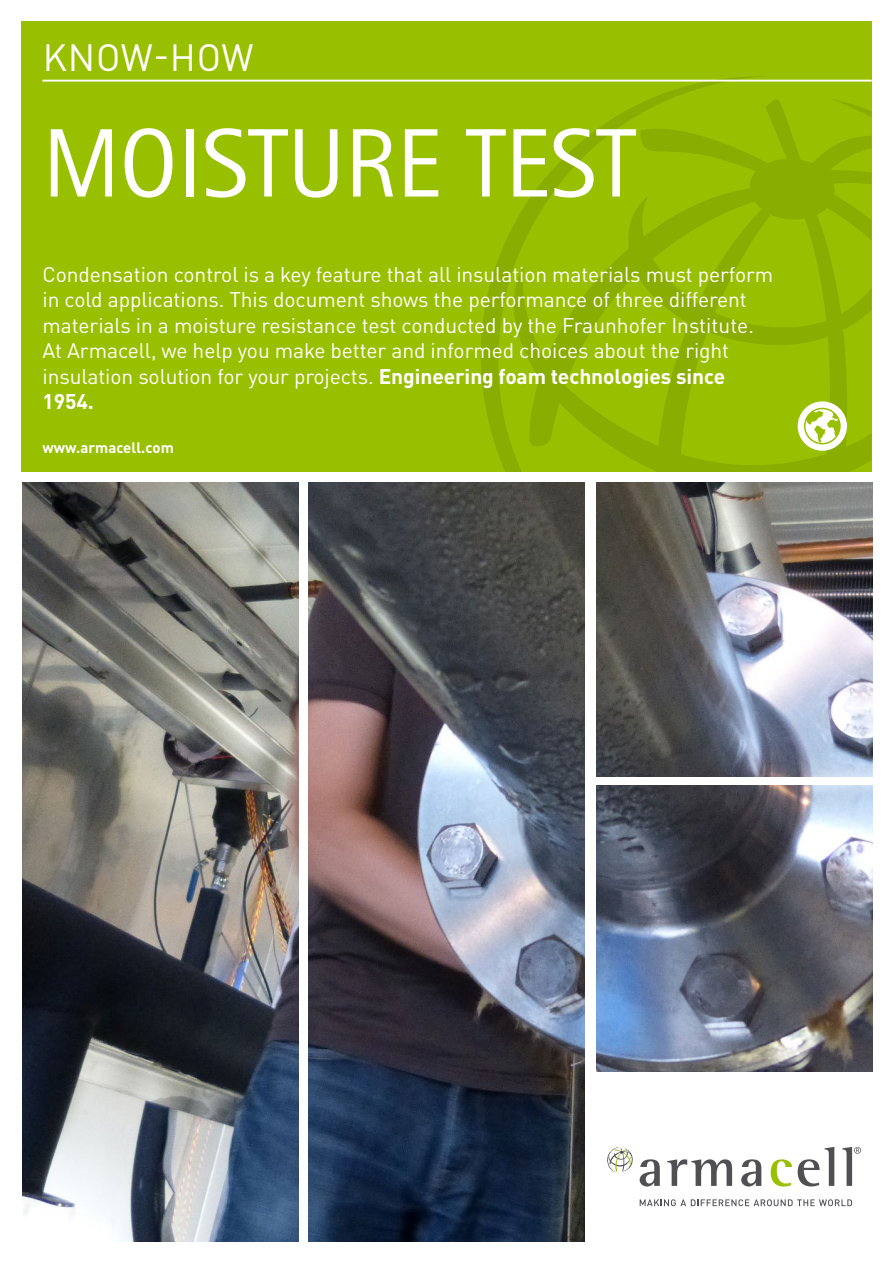
<style>
.page{position:relative;width:893px;height:1263px;background:#fff}
.page>*{position:absolute;margin:0;border:0;box-sizing:border-box;transform-origin:0 0}
.t1{font:97.5px "Rotis Sans Serif";letter-spacing:-.005em;color:#fff}
.t2{font:37.5px "DIN Pro";letter-spacing:.02em;color:#fff}
.t3{font:21px/25.5px "DIN Pro";letter-spacing:-.005em;color:#fff}
.t4{font:700 15px "DIN Pro";color:#fff}
.s1{font-weight:700}
</style>
<div class="page">
<div style="left:21px;top:21px;width:851px;height:451px;background:#98c000"></div>
<svg style="left:467px;top:76px;width:405px;height:396px"></svg>
<hr style="left:43px;top:80px;width:829px;height:2px;background:#fff">
<div style="left:798px;top:401px;width:49px;height:50px;background:#fff;border-radius:50%"></div>
<svg style="left:804px;top:408px;width:37px;height:36px"></svg>
<img style="left:22px;top:483px;width:277px;height:759px">
<img style="left:596px;top:786px;width:277px;height:285px">
<img style="left:308px;top:483px;width:277px;height:759px">
<img style="left:596px;top:483px;width:277px;height:293px">
<svg style="left:640px;top:1159px;width:20px;height:27px"></svg>
<svg style="left:667px;top:1159px;width:65px;height:27px"></svg>
<svg style="left:741px;top:1159px;width:20px;height:27px"></svg>
<svg style="left:771px;top:1159px;width:21px;height:27px"></svg>
<svg style="left:798px;top:1147px;width:36px;height:39px"></svg>
<svg style="left:842px;top:1147px;width:19px;height:39px"></svg>
<svg style="left:607px;top:1147px;width:26px;height:26px"></svg>
<svg style="left:640px;top:1199px;width:212px;height:7px"></svg>
<h2 class="t2" style="left:43px;top:28px;width:212px">KNOW-HOW</h2>
<h1 class="t1" style="left:43px;top:106px;width:595px">MOISTURE TEST</h1>
<p class="t3" style="left:43px;top:259px;width:732px">Condensation control is a key feature that all insulation materials must perform in cold applications. This document shows the performance of three different materials in a moisture resistance test conducted by the Fraunhofer Institute.<br>At Armacell, we help you make better and informed choices about the right insulation solution for your projects. <span class="s1">Engineering foam technologies since 1954.</span></p>
<p class="t4" style="left:43px;top:435px;width:133px">www.armacell.com</p>
</div>
